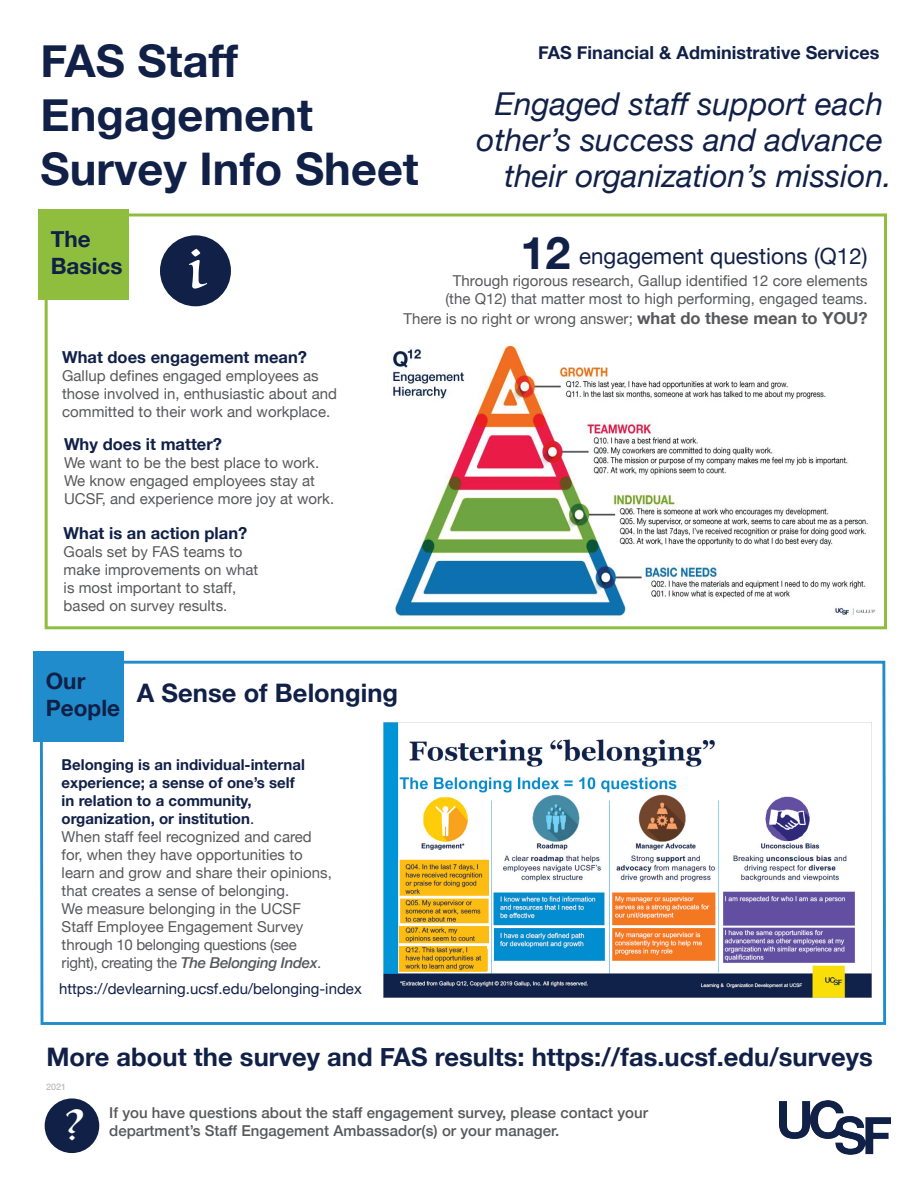
<style>
.page{position:relative;width:918px;height:1188px;background:#fff}
.page>*{position:absolute;margin:0;border:0;box-sizing:border-box;transform-origin:0 0}
.t1{font:56.55px "Luminari";color:#fff}
.t2{font:700 45px/54px "Helvetica Neue";color:#102047}
.t3{font:700 44.85px "Helvetica Neue";color:#102047}
.t4{font:43.5px "Luminari";color:#fff}
.t5{font:italic 31.5px/36px "Helvetica Neue";color:#102047;text-align:right}
.t6{font:700 25.5px "Helvetica Neue";color:#102047}
.t7{font:700 22.5px/27px "Helvetica Neue";color:#102047}
.t8{font:22.35px "Helvetica Neue";color:#102047}
.t9{font:700 18px "Helvetica Neue";color:#102047}
.t10{font:700 16.5px "Helvetica Neue";color:#102047}
.t11{font:15px/18px "Helvetica Neue";color:#57585a}
.t12{font:500 15px/18px "Helvetica Neue";color:#57585a}
.t13{font:15px "Helvetica Neue";color:#102047}
.t14{font:500 9px "Helvetica Neue";color:#bcbdc0}
.s1{font-weight:700;font-size:16.5px}
.s2{font-weight:700;color:#102047}
.s3{color:#102047}
.s4{font-weight:500;font-style:italic}
</style>
<div class="page">
<img style="left:392px;top:345px;width:483px;height:273px">
<svg style="left:40px;top:660px;width:847px;height:365px"></svg>
<div style="left:45px;top:213px;width:842px;height:416px;border:3px solid #8fbe3e"></div>
<div style="left:38px;top:209px;width:91px;height:91px;background:#8fbe3e"></div>
<img style="left:779px;top:1101px;width:112px;height:54px">
<div style="left:160px;top:235px;width:71px;height:71px;background:#102047;border-radius:50%"></div>
<div style="left:45px;top:1098px;width:54px;height:55px;background:#102047;border-radius:50%"></div>
<div style="left:33px;top:651px;width:91px;height:91px;background:#208ccb"></div>
<h2 class="t2" style="left:40px;top:35px;width:380px">FAS Staff<br>Engagement<br>Survey Info Sheet</h2>
<p class="t9" style="left:538px;top:38px;width:343px">FAS Financial &amp; Administrative Services</p>
<h3 class="t5" style="left:477px;top:88px;width:417px">Engaged staff support each other’s success and advance their organization’s mission.</h3>
<h3 class="t7" style="left:51px;top:226px;width:73px">The<br>Basics</h3>
<h1 class="t1" style="left:188px;top:220px;width:17px">i</h1>
<p class="t10" style="left:62px;top:344px;width:246px">What does engagement mean?</p>
<p class="t11" style="left:62px;top:367px;width:276px">Gallup defines engaged employees as those involved in, enthusiastic about and committed to their work and workplace.</p>
<p class="t10" style="left:64px;top:431px;width:159px">Why does it matter?</p>
<p class="t11" style="left:64px;top:455px;width:272px">We want to be the best place to work.<br>We know engaged employees stay at<br>UCSF, and experience more joy at work.</p>
<p class="t10" style="left:64px;top:520px;width:185px">What is an action plan?</p>
<p class="t11" style="left:64px;top:543px;width:196px">Goals set by FAS teams to make improvements on what is most important to staff, based on survey results.</p>
<h3 class="t3" style="left:521px;top:218px;width:52px">12</h3>
<h3 class="t8" style="left:579px;top:240px;width:290px">engagement questions (Q12)</h3>
<p class="t11" style="left:445px;top:273px;width:424px;text-align:center">Through rigorous research, Gallup identified 12 core elements (the Q12) that matter most to high performing, engaged teams.</p>
<p class="t11" style="left:404px;top:311px;width:466px">There is no right or wrong answer; <span class="s1">what do these mean to YOU?</span></p>
<h3 class="t7" style="left:46px;top:668px;width:76px">Our<br>People</h3>
<h3 class="t6" style="left:137px;top:673px;width:263px">A Sense of Belonging</h3>
<p class="t11" style="left:62px;top:756px;width:272px"><span class="s2">Belonging is an individual-internal experience; a sense of one’s self<br>in relation to a community, organization, or institution</span><span class="s3">.<br></span>When staff feel recognized and cared for, when they have opportunities to learn and grow and share their opinions, that creates a sense of belonging.<br>We measure belonging in the UCSF Staff Employee Engagement Survey through 10 belonging questions (see right), creating the <span class="s4">The Belonging Index</span>.</p>
<p class="t13" style="left:59px;top:978px;width:304px">https://devlearning.ucsf.edu/belonging-index</p>
<h3 class="t6" style="left:46px;top:1037px;width:828px">More about the survey and FAS results: https://fas.ucsf.edu/surveys</h3>
<p class="t14" style="left:46px;top:1079px;width:22px">2021</p>
<h3 class="t4" style="left:66px;top:1087px;width:18px">?</h3>
<p class="t12" style="left:109px;top:1103px;width:540px">If you have questions about the staff engagement survey, please contact your department’s Staff Engagement Ambassador(s) or your manager.</p>
</div>
